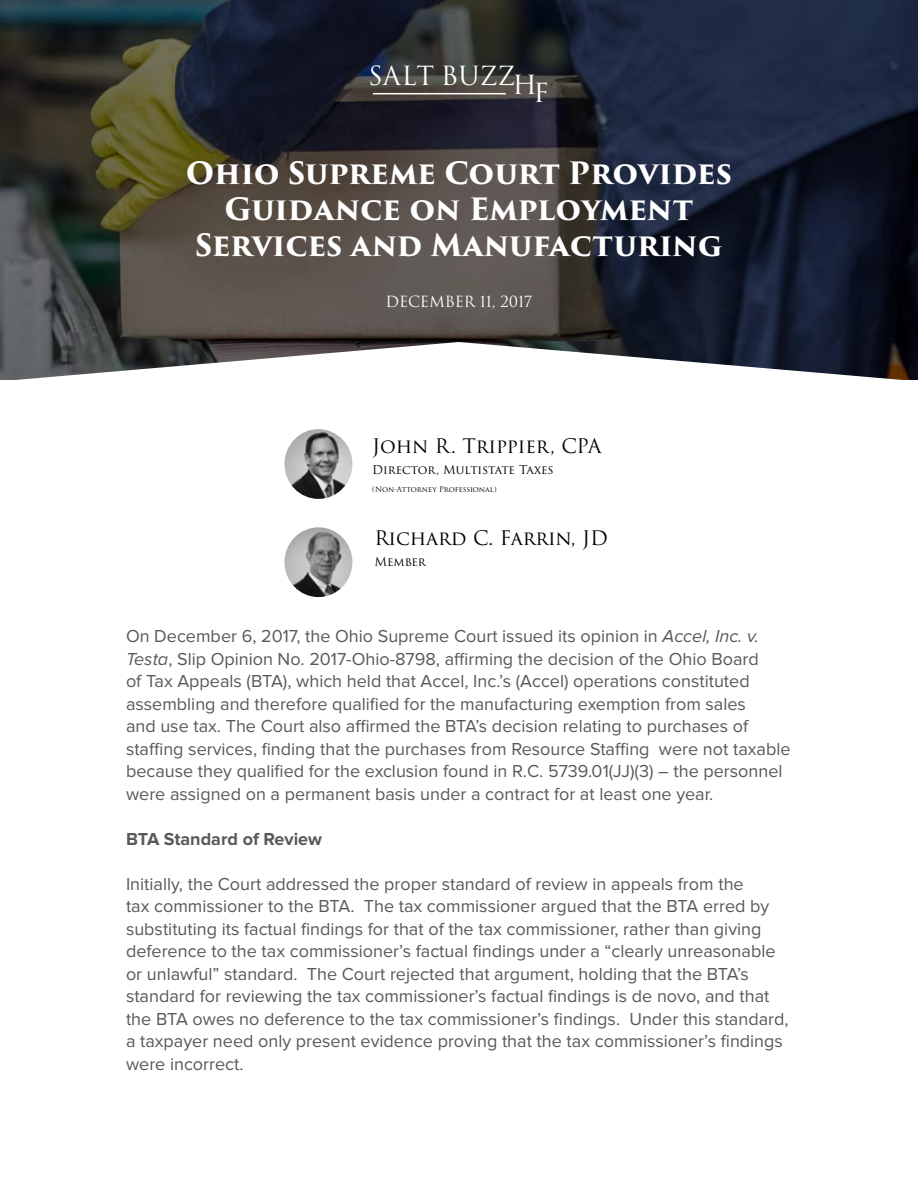
<style>
.page{position:relative;width:918px;height:1188px;background:#fff}
.page>*{position:absolute;margin:0;border:0;box-sizing:border-box;transform-origin:0 0}
.t1{font:700 30px/36px "Trajan Pro 3";letter-spacing:-.01em;color:#fff;text-align:center}
.t2{font:25.65px "Trajan Pro 3";color:#fff}
.t3{font:19.5px "Trajan Pro 3";letter-spacing:-.01em;color:#000}
.t4{font:18px/22.5px "Proxima Nova";color:#58595b}
.t5{font:700 18px "Proxima Nova";color:#58595b}
.t6{font:15px "Trajan Pro 3";color:#fff}
.t7{font:12px "Trajan Pro 3";letter-spacing:-.005em;color:#000}
.t8{font:7.5px "Trajan Pro 3";letter-spacing:-.005em;color:#000}
.s1{font-style:italic}
</style>
<div class="page">
<svg style="left:0;top:0;width:918px;height:342px;background:#303237"></svg>
<hr style="left:373px;top:93px;width:133px;height:1px;background:#fff">
<svg style="left:0;top:342px;width:918px;height:38px"></svg>
<img style="left:284px;top:527px;width:68px;height:70px">
<img style="left:284px;top:429px;width:68px;height:70px">
<h2 class="t2" style="left:368px;top:58px;width:182px">SALT BUZZHF</h2>
<h1 class="t1" style="left:186px;top:156px;width:548px">Ohio Supreme Court Provides<br>Guidance on Employment<br>Services and Manufacturing</h1>
<p class="t6" style="left:386px;top:291px;width:148px">DECEMBER 11, 2017</p>
<p class="t3" style="left:372px;top:433px;width:231px">John R. Trippier, CPA</p>
<p class="t7" style="left:372px;top:462px;width:183px">Director, Multistate Taxes</p>
<p class="t8" style="left:372px;top:485px;width:126px">(Non-Attorney Professional)</p>
<p class="t3" style="left:374px;top:525px;width:235px">Richard C. Farrin, JD</p>
<p class="t7" style="left:374px;top:554px;width:53px">Member</p>
<p class="t4" style="left:126px;top:625px;width:666px">On December 6, 2017, the Ohio Supreme Court issued its opinion in <span class="s1">Accel, Inc. v.<br>Testa</span>, Slip Opinion No. 2017-Ohio-8798, affirming the decision of the Ohio Board<br>of Tax Appeals (BTA), which held that Accel, Inc.’s (Accel) operations constituted assembling and therefore qualified for the manufacturing exemption from sales<br>and use tax. The Court also affirmed the BTA’s decision relating to purchases of staffing services, finding that the purchases from Resource Staffing were not taxable because they qualified for the exclusion found in R.C. 5739.01(JJ)(3) – the personnel were assigned on a permanent basis under a contract for at least one year.</p>
<p class="t5" style="left:126px;top:829px;width:198px">BTA Standard of Review</p>
<p class="t4" style="left:126px;top:873px;width:664px">Initially, the Court addressed the proper standard of review in appeals from the<br>tax commissioner to the BTA. The tax commissioner argued that the BTA erred by substituting its factual findings for that of the tax commissioner, rather than giving deference to the tax commissioner’s factual findings under a “clearly unreasonable or unlawful” standard. The Court rejected that argument, holding that the BTA’s standard for reviewing the tax commissioner’s factual findings is de novo, and that the BTA owes no deference to the tax commissioner’s findings. Under this standard, a taxpayer need only present evidence proving that the tax commissioner’s findings were incorrect.</p>
</div>
